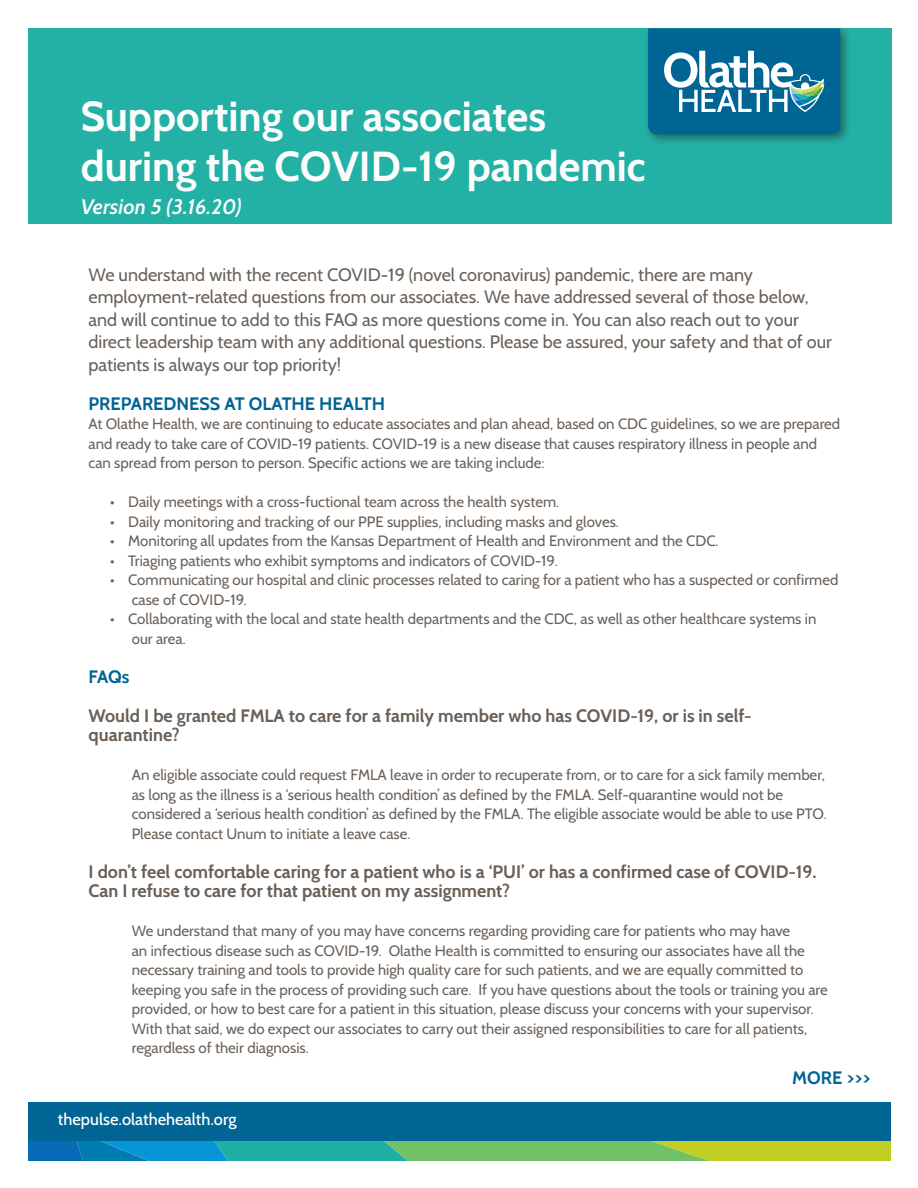
<style>
.page{position:relative;width:918px;height:1188px;background:#fff}
.page>*{position:absolute;margin:0;border:0;box-sizing:border-box;transform-origin:0 0}
.t1{font:700 42px/50.4px "Cabin";color:#fcfcfc}
.t2{font:italic 600 21px "Cabin";color:#fcfcfc}
.t3{font:18px/22.5px "Cabin";color:#6a6058}
.t4{font:700 18px/19.5px "Cabin";color:#6a6058}
.t5{font:700 18px "Cabin";color:#006494}
.t6{font:500 16.5px "Cabin";color:#fff}
.t7{font:15px/19.5px "Cabin";color:#6a6058}
</style>
<div class="page">
<svg style="left:28px;top:1140px;width:863px;height:21px;background:#57af79"></svg>
<div style="left:28px;top:1102px;width:863px;height:38px;background:#006494"></div>
<div style="left:28px;top:29px;width:863px;height:195px;background:#23b1a5"></div>
<div style="left:644px;top:24px;width:209px;height:123px;background:#231f20;opacity:.5"></div>
<svg style="left:648px;top:28px;width:192px;height:106px;background:#2c7fa5"></svg>
<p class="t1" style="left:81px;top:91px;width:566px">Supporting our associates during the COVID-19 pandemic</p>
<p class="t2" style="left:81px;top:194px;width:163px">Version 5 (3.16.20)</p>
<p class="t3" style="left:89px;top:263px;width:745px">We understand with the recent COVID-19 (novel coronavirus) pandemic, there are many employment-related questions from our associates. We have addressed several of those below, and will continue to add to this FAQ as more questions come in. You can also reach out to your direct leadership team with any additional questions. Please be assured, your safety and that of our patients is always our top priority!</p>
<p class="t5" style="left:89px;top:393px;width:298px">PREPAREDNESS AT OLATHE HEALTH</p>
<p class="t7" style="left:89px;top:414px;width:753px">At Olathe Health, we are continuing to educate associates and plan ahead, based on CDC guidelines, so we are prepared and ready to take care of COVID-19 patients. COVID-19 is a new disease that causes respiratory illness in people and can spread from person to person. Specific actions we are taking include:</p>
<p class="t7" style="left:110px;top:492px;width:451px">• Daily meetings with a cross-fuctional team across the health system.</p>
<p class="t7" style="left:110px;top:512px;width:510px">• Daily monitoring and tracking of our PPE supplies, including masks and gloves.</p>
<p class="t7" style="left:110px;top:531px;width:610px">• Monitoring all updates from the Kansas Department of Health and Environment and the CDC.</p>
<p class="t7" style="left:110px;top:551px;width:449px">• Triaging patients who exhibit symptoms and indicators of COVID-19.</p>
<p class="t7" style="left:132px;top:570px;width:708px;text-indent:-22px">• Communicating our hospital and clinic processes related to caring for a patient who has a suspected or confirmed case of COVID-19.</p>
<p class="t7" style="left:132px;top:609px;width:686px;text-indent:-22px">• Collaborating with the local and state health departments and the CDC, as well as other healthcare systems in our area.</p>
<p class="t5" style="left:89px;top:666px;width:42px">FAQs</p>
<p class="t4" style="left:89px;top:706px;width:665px">Would I be granted FMLA to care for a family member who has COVID-19, or is in self&shy;quarantine?</p>
<p class="t7" style="left:132px;top:765px;width:697px">An eligible associate could request FMLA leave in order to recuperate from, or to care for a sick family member, as long as the illness is a ‘serious health condition’ as defined by the FMLA. Self-quarantine would not be considered a ‘serious health condition’ as defined by the FMLA. The eligible associate would be able to use PTO.<br>Please contact Unum to initiate a leave case.</p>
<p class="t4" style="left:89px;top:862px;width:730px">I don’t feel comfortable caring for a patient who is a ‘PUI’ or has a confirmed case of COVID-19.<br>Can I refuse to care for that patient on my assignment?</p>
<p class="t7" style="left:132px;top:921px;width:698px">We understand that many of you may have concerns regarding providing care for patients who may have<br>an infectious disease such as COVID-19. Olathe Health is committed to ensuring our associates have all the necessary training and tools to provide high quality care for such patients, and we are equally committed to keeping you safe in the process of providing such care. If you have questions about the tools or training you are provided, or how to best care for a patient in this situation, please discuss your concerns with your supervisor.<br>With that said, we do expect our associates to carry out their assigned responsibilities to care for all patients, regardless of their diagnosis.</p>
<p class="t6" style="left:58px;top:1109px;width:180px">thepulse.olathehealth.org</p>
<p class="t5" style="left:792px;top:1067px;width:80px">MORE &gt;&gt;&gt;</p>
</div>
